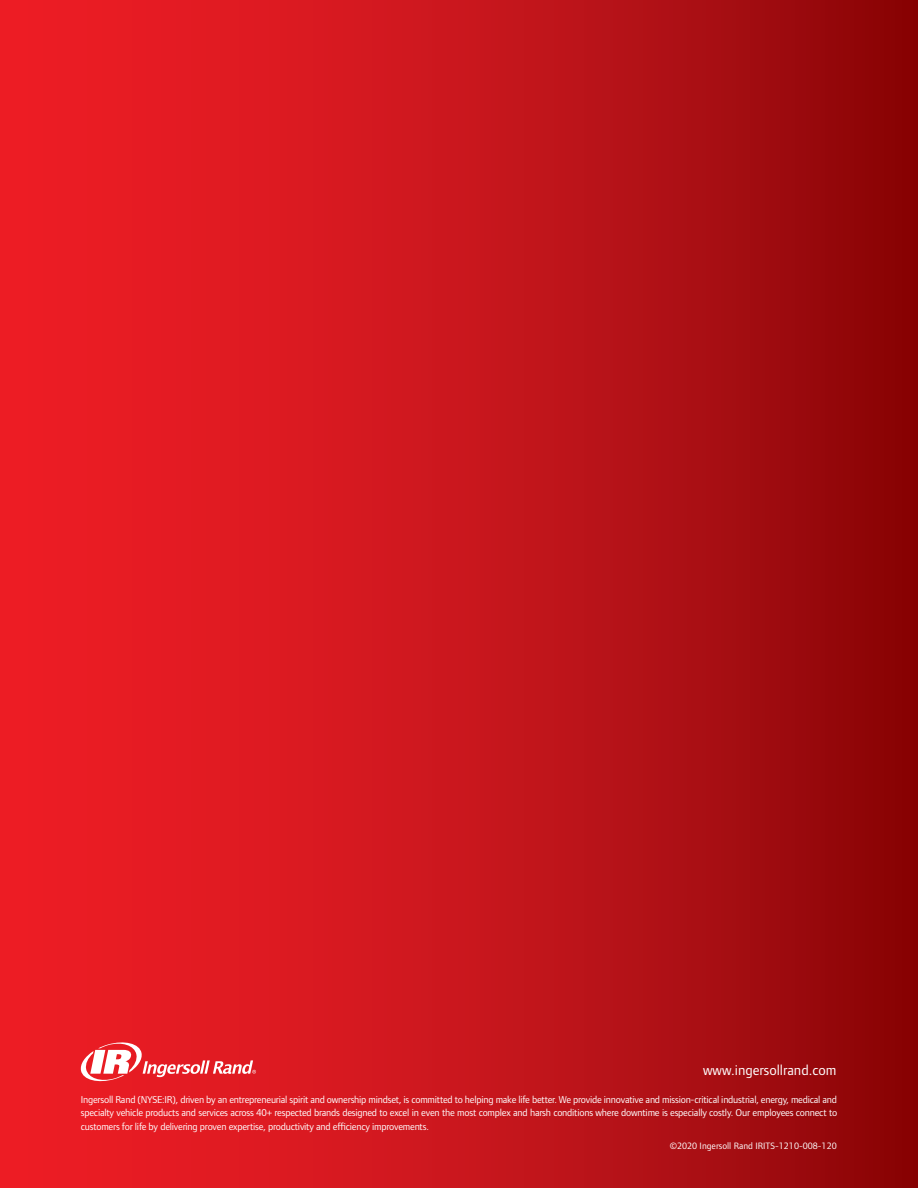
<style>
.page{position:relative;width:918px;height:1188px;background:#fff}
.page>*{position:absolute;margin:0;border:0;box-sizing:border-box;transform-origin:0 0}
.t1{font:14.7px "Foundry Form Sans";color:#fff}
.t2{font:10.35px/13.2px "Foundry Form Sans";letter-spacing:-.02em;color:#fff;text-align:justify}
.t3{font:9.6px "Foundry Form Sans";color:#fff}
</style>
<div class="page">
<div style="left:0;top:0;width:918px;height:1188px;background:linear-gradient(to right,#f9212a,#90080b)"></div>
<svg style="left:80px;top:1040px;width:176px;height:44px"></svg>
<h1 class="t1" style="left:703px;top:1061px;width:135px">www.ingersollrand.com</h1>
<p class="t2" style="left:81px;top:1093px;width:758px">Ingersoll Rand (NYSE:IR), driven by an entrepreneurial spirit and ownership mindset, is committed to helping make life better. We provide innovative and mission-critical industrial, energy, medical and specialty vehicle products and services across 40+ respected brands designed to excel in even the most complex and harsh conditions where downtime is especially costly. Our employees connect to customers for life by delivering proven expertise, productivity and efficiency improvements.</p>
<p class="t3" style="left:670px;top:1140px;width:169px">©2020 Ingersoll Rand IRITS-1210-008-120</p>
</div>
